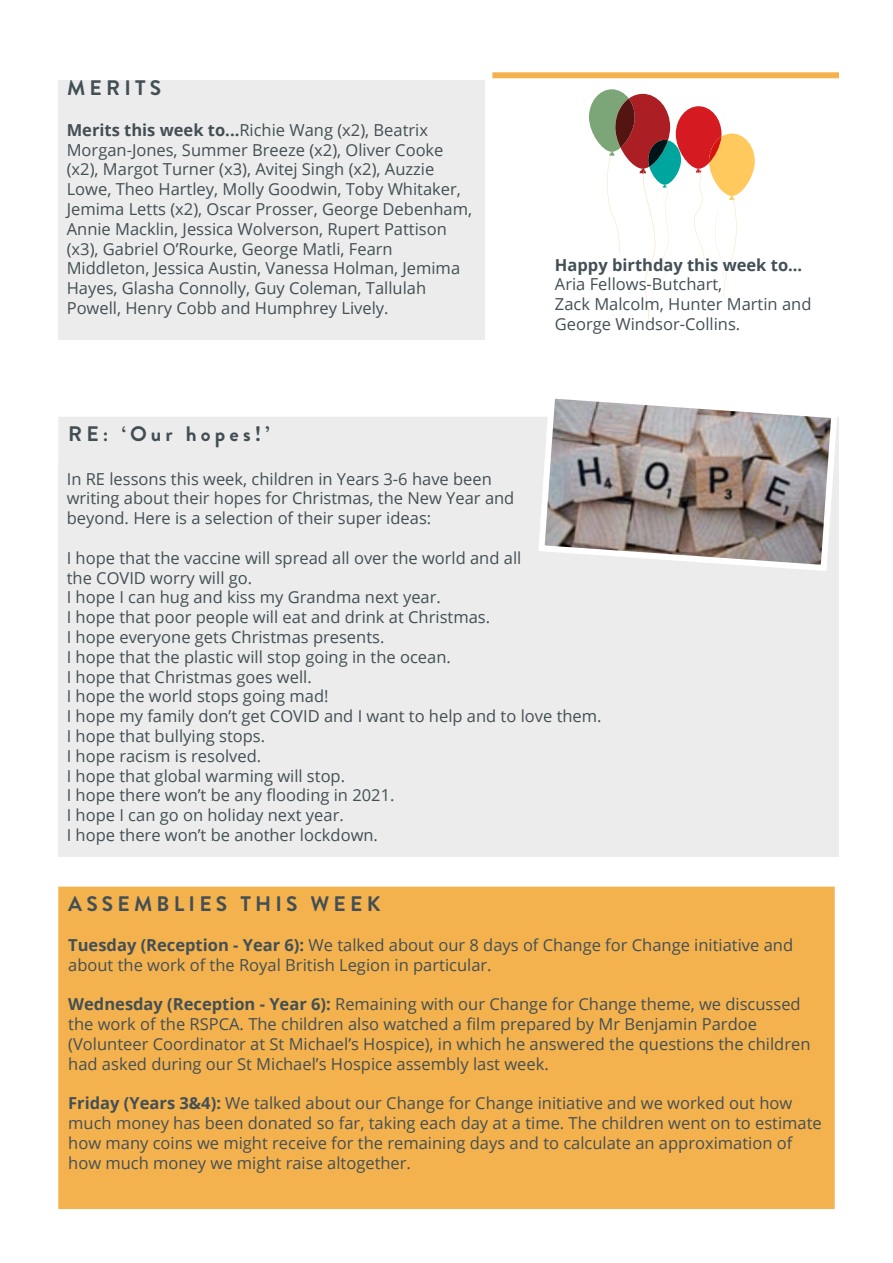
<style>
.page{position:relative;width:893px;height:1263px;background:#fff}
.page>*{position:absolute;margin:0;border:0;box-sizing:border-box;transform-origin:0 0}
.t1{font:700 21px "Brandon Grotesque";letter-spacing:.2em;color:#424f55}
.t2{font:16.5px/19.8px "Open Sans";color:#424f55}
.t3{font:700 16.5px "Open Sans";color:#424f55}
.s1{font-weight:700}
</style>
<div class="page">
<div style="left:59px;top:417px;width:779px;height:46px;background:#ececec"></div>
<div style="left:58px;top:463px;width:781px;height:394px;background:#ececec"></div>
<div style="left:59px;top:887px;width:775px;height:321px;background:#f4b24e"></div>
<div style="left:58px;top:887px;width:777px;height:322px;border:2px solid #f4b24e"></div>
<svg style="left:538px;top:398px;width:301px;height:173px"></svg>
<div style="left:492px;top:72px;width:347px;height:6px;background:#f4b24e"></div>
<svg style="left:589px;top:89px;width:166px;height:236px"></svg>
<div style="left:58px;top:115px;width:427px;height:225px;background:#ececec"></div>
<div style="left:58px;top:80px;width:427px;height:35px;background:#ececec"></div>
<p class="t1" style="left:67px;top:73px;width:96px">MERITS</p>
<p class="t2" style="left:67px;top:120px;width:407px"><span class="s1">Merits this week to...</span>Richie Wang (x2), Beatrix Morgan-Jones, Summer Breeze (x2), Oliver Cooke (x2), Margot Turner (x3), Avitej Singh (x2), Auzzie Lowe, Theo Hartley, Molly Goodwin, Toby Whitaker, Jemima Letts (x2), Oscar Prosser, George Debenham, Annie Macklin, Jessica Wolverson, Rupert Pattison (x3), Gabriel O’Rourke, George Matli, Fearn Middleton, Jessica Austin, Vanessa Holman, Jemima Hayes, Glasha Connolly, Guy Coleman, Tallulah Powell, Henry Cobb and Humphrey Lively.</p>
<p class="t3" style="left:555px;top:253px;width:249px">Happy birthday this week to...</p>
<p class="t2" style="left:555px;top:274px;width:258px">Aria Fellows-Butchart,<br>Zack Malcolm, Hunter Martin and<br>George Windsor-Collins.</p>
<p class="t1" style="left:68px;top:419px;width:203px">RE: ‘Our hopes!’</p>
<p class="t2" style="left:67px;top:468px;width:449px">In RE lessons this week, children in Years 3-6 have been writing about their hopes for Christmas, the New Year and beyond. Here is a selection of their super ideas:</p>
<p class="t2" style="left:67px;top:547px;width:536px">I hope that the vaccine will spread all over the world and all<br>the COVID worry will go.<br>I hope I can hug and kiss my Grandma next year.<br>I hope that poor people will eat and drink at Christmas.<br>I hope everyone gets Christmas presents.<br>I hope that the plastic will stop going in the ocean.<br>I hope that Christmas goes well.<br>I hope the world stops going mad!<br>I hope my family don’t get COVID and I want to help and to love them.<br>I hope that bullying stops.<br>I hope racism is resolved.<br>I hope that global warming will stop.<br>I hope there won’t be any flooding in 2021.<br>I hope I can go on holiday next year.<br>I hope there won’t be another lockdown.</p>
<p class="t1" style="left:68px;top:889px;width:314px">ASSEMBLIES THIS WEEK</p>
<p class="t2" style="left:68px;top:935px;width:726px"><span class="s1">Tuesday (Reception - Year 6):</span> We talked about our 8 days of Change for Change initiative and about the work of the Royal British Legion in particular.</p>
<p class="t2" style="left:68px;top:994px;width:744px"><span class="s1">Wednesday (Reception - Year 6):</span> Remaining with our Change for Change theme, we discussed the work of the RSPCA. The children also watched a film prepared by Mr Benjamin Pardoe (Volunteer Coordinator at St Michael’s Hospice), in which he answered the questions the children had asked during our St Michael’s Hospice assembly last week.</p>
<p class="t2" style="left:68px;top:1093px;width:755px"><span class="s1">Friday (Years 3&amp;4):</span> We talked about our Change for Change initiative and we worked out how much money has been donated so far, taking each day at a time. The children went on to estimate how many coins we might receive for the remaining days and to calculate an approximation of how much money we might raise altogether.</p>
</div>
